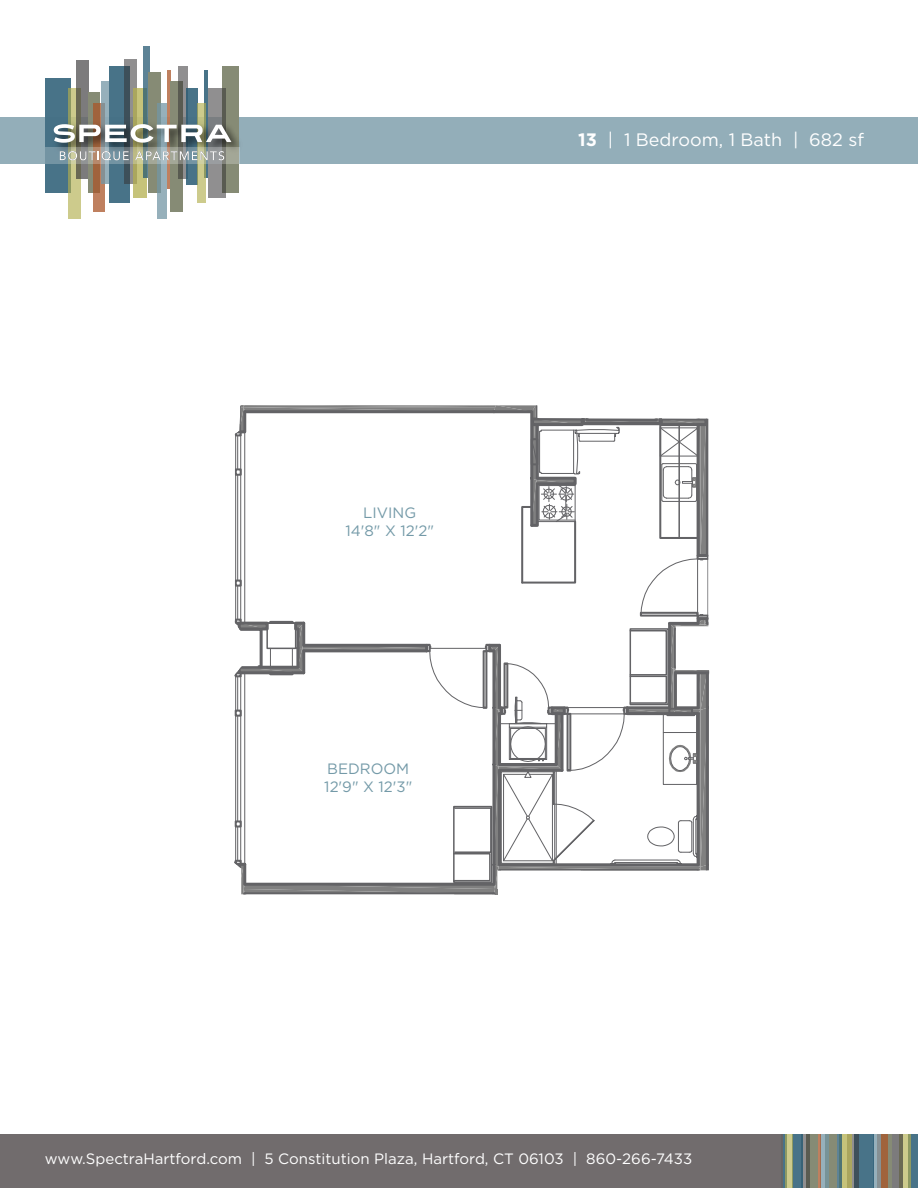
<style>
.page{position:relative;width:918px;height:1188px;background:#fff}
.page>*{position:absolute;margin:0;border:0;box-sizing:border-box;transform-origin:0 0}
.t1{font:18px "Gotham";color:#fff}
.t2{font:15px "Gotham";color:#fff}
.t3{font:15px/18px "Gotham";color:#749aa8;text-align:center}
.s1{font-weight:700}
</style>
<div class="page">
<div style="left:0;top:117px;width:918px;height:47px;background:#93aeb9"></div>
<div style="left:68px;top:88px;width:13px;height:131px;background:#cdcb8c"></div>
<div style="left:93px;top:103px;width:12px;height:109px;background:#bf805f"></div>
<div style="left:223px;top:66px;width:16px;height:127px;background:#868b75"></div>
<div style="left:45px;top:78px;width:26px;height:115px;background:#487388"></div>
<svg style="left:68px;top:88px;width:12px;height:105px"></svg>
<svg style="left:77px;top:60px;width:12px;height:118px"></svg>
<div style="left:88px;top:93px;width:12px;height:100px;background:#868b75"></div>
<svg style="left:93px;top:103px;width:7px;height:90px"></svg>
<svg style="left:101px;top:81px;width:8px;height:103px"></svg>
<div style="left:109px;top:66px;width:21px;height:137px;background:#487388"></div>
<svg style="left:125px;top:60px;width:12px;height:124px"></svg>
<svg style="left:133px;top:88px;width:13px;height:110px"></svg>
<svg style="left:143px;top:46px;width:7px;height:132px"></svg>
<div style="left:149px;top:72px;width:12px;height:121px;background:#868b75"></div>
<svg style="left:157px;top:103px;width:10px;height:116px"></svg>
<hr style="left:167px;top:71px;width:3px;height:118px;background:#aa562a">
<div style="left:170px;top:81px;width:13px;height:131px;background:#868b75"></div>
<svg style="left:179px;top:66px;width:9px;height:112px"></svg>
<div style="left:187px;top:88px;width:11px;height:96px;background:#487388"></div>
<hr style="left:204px;top:71px;width:4px;height:107px;background:#487388">
<svg style="left:198px;top:103px;width:8px;height:100px"></svg>
<svg style="left:208px;top:88px;width:18px;height:110px"></svg>
<img style="left:53px;top:119px;width:187px;height:38px">
<svg style="left:54px;top:124px;width:177px;height:19px;background:#a1a5a1"></svg>
<svg style="left:45px;top:147px;width:194px;height:17px;background:#919c96"></svg>
<svg style="left:60px;top:151px;width:69px;height:9px"></svg>
<svg style="left:135px;top:151px;width:89px;height:9px"></svg>
<svg style="left:910px;top:1134px;width:8px;height:54px"></svg>
<svg style="left:903px;top:1134px;width:7px;height:54px"></svg>
<svg style="left:892px;top:1134px;width:11px;height:54px"></svg>
<div style="left:882px;top:1134px;width:10px;height:54px;background:#868b75"></div>
<svg style="left:880px;top:1134px;width:8px;height:54px"></svg>
<svg style="left:873px;top:1134px;width:7px;height:54px"></svg>
<div style="left:854px;top:1134px;width:19px;height:54px;background:#487388"></div>
<svg style="left:852px;top:1134px;width:7px;height:54px"></svg>
<svg style="left:842px;top:1134px;width:10px;height:54px"></svg>
<svg style="left:837px;top:1134px;width:5px;height:54px"></svg>
<div style="left:826px;top:1134px;width:11px;height:54px;background:#868b75"></div>
<svg style="left:820px;top:1134px;width:9px;height:54px"></svg>
<hr style="left:818px;top:1134px;width:2px;height:54px;background:#aa562a">
<div style="left:806px;top:1134px;width:12px;height:54px;background:#868b75"></div>
<svg style="left:802px;top:1134px;width:8px;height:54px"></svg>
<div style="left:792px;top:1134px;width:10px;height:54px;background:#487388"></div>
<hr style="left:783px;top:1134px;width:4px;height:54px;background:#487388">
<svg style="left:785px;top:1134px;width:7px;height:54px"></svg>
<div style="left:716px;top:1134px;width:67px;height:54px;background:#676667"></div>
<div style="left:0;top:1134px;width:781px;height:54px;background:#716c6d"></div>
<hr style="left:426px;top:1187px;width:283px;height:1px;background:#636366">
<hr style="left:814px;top:750px;width:1px;height:57px;background:#636366">
<hr style="left:568px;top:1064px;width:56px;height:1px;background:#636366">
<hr style="left:568px;top:1070px;width:56px;height:1px;background:#636366">
<hr style="left:401px;top:1187px;width:56px;height:1px;background:#636366">
<hr style="left:430px;top:1129px;width:56px;height:1px;background:#636366">
<hr style="left:824px;top:750px;width:1px;height:57px;background:#636366">
<svg style="left:234px;top:405px;width:475px;height:490px"></svg>
<div style="left:453px;top:806px;width:39px;height:77px;border:2px solid #636366"></div>
<div style="left:454px;top:807px;width:38px;height:46px;border:2px solid #636366"></div>
<div style="left:453px;top:853px;width:38px;height:28px;border:2px solid #636366"></div>
<p class="t3" style="left:345px;top:504px;width:90px">LIVING<br>14'8" X 12'2"</p>
<p class="t3" style="left:324px;top:759px;width:90px;text-align:left">BEDROOM<br>12'9" X 12'3"</p>
<p class="t1" style="left:578px;top:128px;width:287px"><span class="s1">13</span> | 1 Bedroom, 1 Bath | 682 sf</p>
<p class="t2" style="left:45px;top:1149px;width:649px">www.SpectraHartford.com | 5 Constitution Plaza, Hartford, CT 06103 | 860-266-7433</p>
</div>
